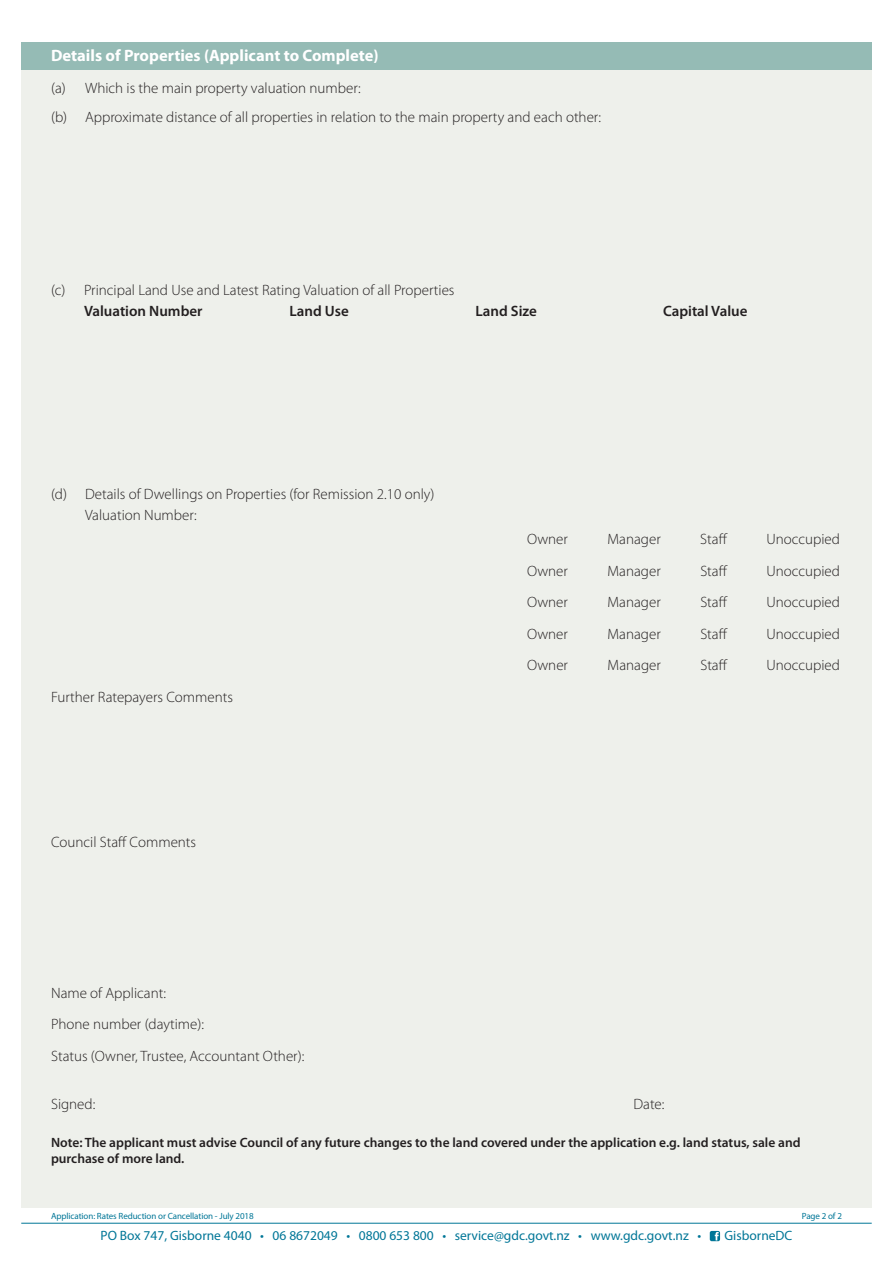
<style>
.page{position:relative;width:893px;height:1263px;background:#fff}
.page>*{position:absolute;margin:0;border:0;box-sizing:border-box;transform-origin:0 0}
.t1{font:700 16.5px "Myriad Pro";color:#fff}
.t2{font:300 15px/31.5px "Myriad Pro";color:#231f20}
.t3{font:600 15px "Myriad Pro";color:#231f20}
.t4{font:600 13.5px/16.2px "Myriad Pro";color:#231f20}
.t5{font:13.5px "Myriad Pro";color:#007697}
.t6{font:9px "Myriad Pro";letter-spacing:-.01em;color:#007697}
</style>
<div class="page">
<div style="left:21px;top:43px;width:851px;height:1165px;background:#eef0eb"></div>
<hr style="left:21px;top:1223px;width:851px;height:1px;background:#007697">
<svg style="left:710px;top:1231px;width:10px;height:10px"></svg>
<div style="left:21px;top:42px;width:851px;height:27px;background:#95bbb5"></div>
<p class="t1" style="left:51px;top:45px;width:329px">Details of Properties (Applicant to Complete)</p>
<p class="t2" style="left:51px;top:74px;width:552px;line-height:28.5px">(a) Which is the main property valuation number:<br>(b) Approximate distance of all properties in relation to the main property and each other:</p>
<p class="t2" style="left:51px;top:274px;width:405px">(c) Principal Land Use and Latest Rating Valuation of all Properties</p>
<p class="t3" style="left:84px;top:302px;width:120px">Valuation Number</p>
<p class="t3" style="left:290px;top:302px;width:61px">Land Use</p>
<p class="t3" style="left:476px;top:302px;width:63px">Land Size</p>
<p class="t3" style="left:663px;top:302px;width:86px">Capital Value</p>
<p class="t2" style="left:85px;top:483px;width:351px;line-height:21px;text-indent:-34px">(d) Details of Dwellings on Properties (for Remission 2.10 only)<br>Valuation Number:</p>
<p class="t2" style="left:51px;top:681px;width:183px">Further Ratepayers Comments</p>
<p class="t2" style="left:51px;top:826px;width:147px">Council Staff Comments</p>
<p class="t2" style="left:527px;top:523px;width:42px">Owner</p>
<p class="t2" style="left:607px;top:523px;width:55px">Manager</p>
<p class="t2" style="left:700px;top:523px;width:29px">Staff</p>
<p class="t2" style="left:766px;top:523px;width:75px">Unoccupied</p>
<p class="t2" style="left:527px;top:555px;width:42px">Owner</p>
<p class="t2" style="left:607px;top:555px;width:55px">Manager</p>
<p class="t2" style="left:700px;top:555px;width:29px">Staff</p>
<p class="t2" style="left:766px;top:555px;width:75px">Unoccupied</p>
<p class="t2" style="left:527px;top:586px;width:42px">Owner</p>
<p class="t2" style="left:607px;top:586px;width:55px">Manager</p>
<p class="t2" style="left:700px;top:586px;width:29px">Staff</p>
<p class="t2" style="left:766px;top:586px;width:75px">Unoccupied</p>
<p class="t2" style="left:527px;top:618px;width:42px">Owner</p>
<p class="t2" style="left:607px;top:618px;width:55px">Manager</p>
<p class="t2" style="left:700px;top:618px;width:29px">Staff</p>
<p class="t2" style="left:766px;top:618px;width:75px">Unoccupied</p>
<p class="t2" style="left:527px;top:649px;width:42px">Owner</p>
<p class="t2" style="left:607px;top:649px;width:55px">Manager</p>
<p class="t2" style="left:700px;top:649px;width:29px">Staff</p>
<p class="t2" style="left:766px;top:649px;width:75px">Unoccupied</p>
<p class="t2" style="left:51px;top:977px;width:255px">Name of Applicant:<br>Phone number (daytime):<br>Status (Owner, Trustee, Accountant Other):</p>
<p class="t2" style="left:51px;top:1088px;width:46px">Signed:</p>
<p class="t2" style="left:633px;top:1088px;width:32px">Date:</p>
<p class="t4" style="left:51px;top:1134px;width:751px">Note: The applicant must advise Council of any future changes to the land covered under the application e.g. land status, sale and purchase of more land.</p>
<p class="t6" style="left:51px;top:1210px;width:204px">Application: Rates Reduction or Cancellation - July 2018</p>
<p class="t6" style="left:802px;top:1210px;width:42px">Page 2 of 2</p>
<p class="t5" style="left:101px;top:1227px;width:602px">PO Box 747, Gisborne 4040 • 06 8672049 • 0800 653 800 • service@gdc.govt.nz • www.gdc.govt.nz •</p>
<p class="t5" style="left:724px;top:1227px;width:69px">GisborneDC</p>
</div>
